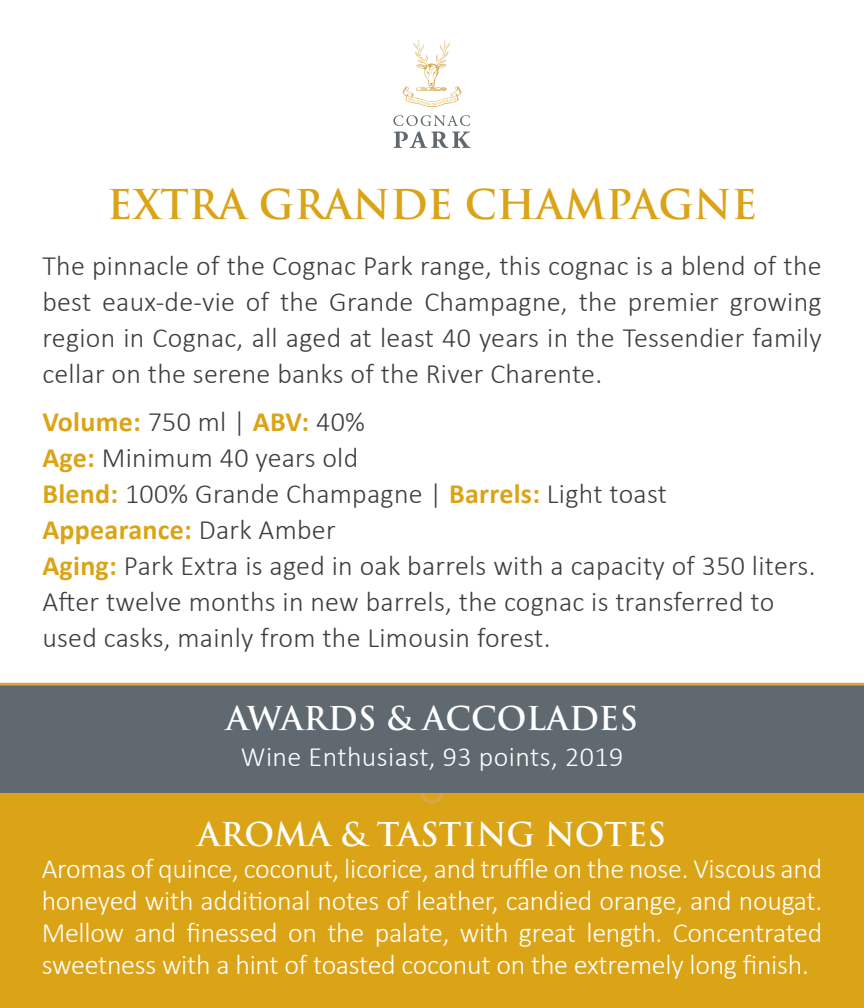
<style>
.page{position:relative;width:864px;height:1008px;background:#fff}
.page>*{position:absolute;margin:0;border:0;box-sizing:border-box;transform-origin:0 0}
.t1{font:700 40px "Trajan Pro";color:#dba417}
.t2{font:700 32px "Trajan Pro";letter-spacing:.005em;color:#fff}
.t3{font:300 28px/36px "Calibri";letter-spacing:.01em;color:#3e3e3f;text-align:justify}
.t4{font:300 28px/32px "Calibri";letter-spacing:-.01em;color:#fff;text-align:justify}
.t5{font:300 28px "Calibri";letter-spacing:.015em;color:#fff}
.s1{font-weight:700;color:#dba417}
</style>
<div class="page">
<div style="left:0;top:792px;width:864px;height:216px;background:#dba417"></div>
<hr style="left:0;top:791px;width:864px;height:2px;background:#d6a84a">
<div style="left:420px;top:781px;width:24px;height:23px;border:3px solid #d6a84a;border-radius:50%"></div>
<div style="left:0;top:684px;width:864px;height:108px;background:#5f696f"></div>
<hr style="left:0;top:683px;width:864px;height:2px;background:#d6a84a">
<svg style="left:393px;top:115px;width:78px;height:33px"></svg>
<svg style="left:402px;top:40px;width:60px;height:67px"></svg>
<h1 class="t1" style="left:107px;top:180px;width:652px">EXTRA GRANDE CHAMPAGNE</h1>
<p class="t3" style="left:42px;top:248px;width:781px">The pinnacle of the Cognac Park range, this cognac is a blend of the best eaux-de-vie of the Grande Champagne, the premier growing region in Cognac, all aged at least 40 years in the Tessendier family cellar on the serene banks of the River Charente.</p>
<p class="t3" style="left:42px;top:404px;width:775px;text-align:left"><span class="s1">Volume:</span> 750 ml | <span class="s1">ABV:</span> 40%<br><span class="s1">Age:</span> Minimum 40 years old<br><span class="s1">Blend:</span> 100% Grande Champagne | <span class="s1">Barrels:</span> Light toast <span class="s1">Appearance:</span> Dark Amber<br><span class="s1">Aging:</span> Park Extra is aged in oak barrels with a capacity of 350 liters.<br>After twelve months in new barrels, the cognac is transferred to used casks, mainly from the Limousin forest.</p>
<p class="t2" style="left:226px;top:698px;width:414px">AWARDS &amp; ACCOLADES</p>
<p class="t5" style="left:241px;top:739px;width:384px">Wine Enthusiast, 93 points, 2019</p>
<p class="t2" style="left:198px;top:815px;width:470px">AROMA &amp; TASTING NOTES</p>
<p class="t4" style="left:42px;top:853px;width:782px">Aromas of quince, coconut, licorice, and truffle on the nose. Viscous and honeyed with additional notes of leather, candied orange, and nougat.<br>Mellow and finessed on the palate, with great length. Concentrated sweetness with a hint of toasted coconut on the extremely long finish.</p>
</div>
